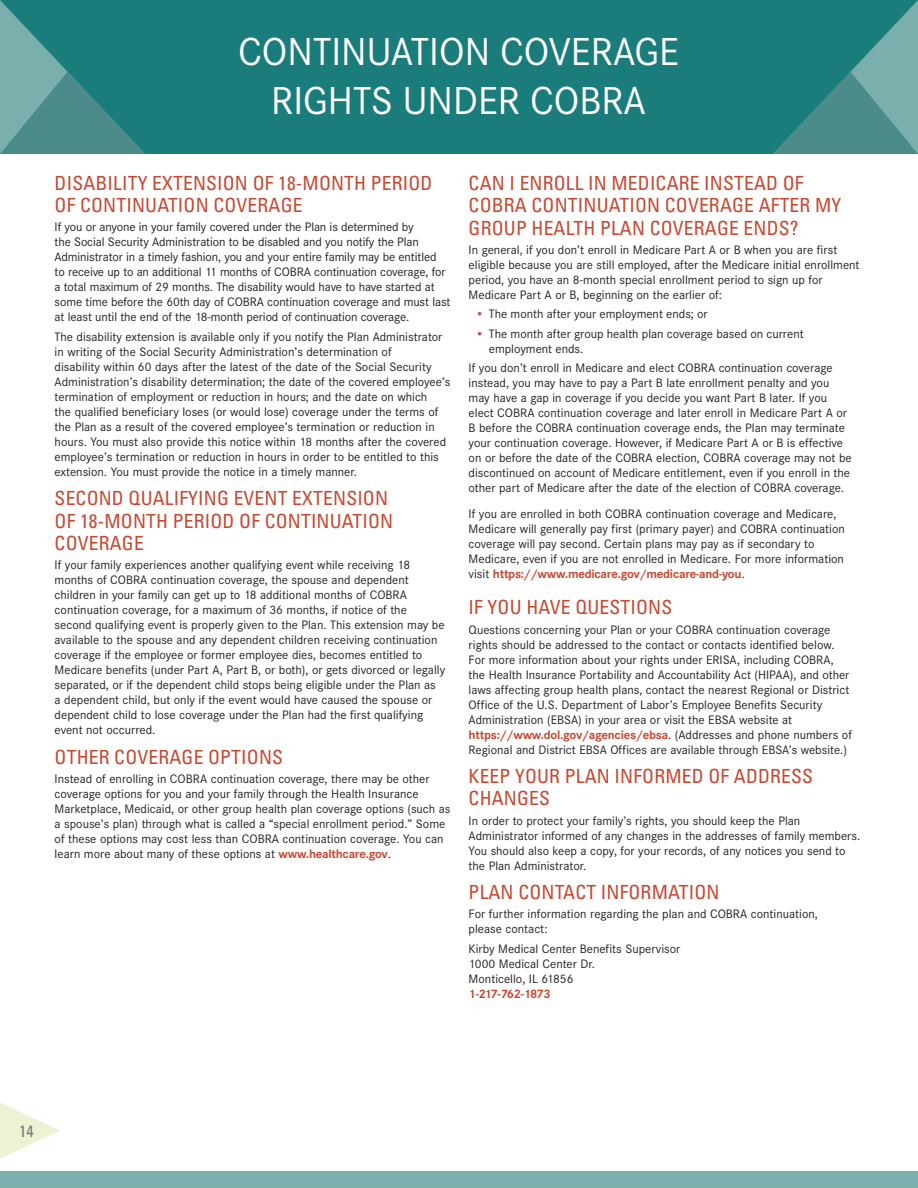
<style>
.page{position:relative;width:918px;height:1188px;background:#fff}
.page>*{position:absolute;margin:0;border:0;box-sizing:border-box;transform-origin:0 0}
.t1{font:40.5px/48.6px "Corporate S";color:#fff;text-align:center}
.t2{font:condensed 19.5px/22.5px "Univers LT Std";letter-spacing:.01em;color:#c74932}
.t3{font:condensed 16.5px "Univers LT Std";color:#76787b}
.t4{font:12.75px/15px "Corporate S";color:#231f20}
.t5{font:700 12.75px "Corporate S";letter-spacing:-.075em;color:#c74932}
.s1{font-weight:700;color:#c74932}
</style>
<div class="page">
<div style="left:0;top:1171px;width:918px;height:17px;background:#7bafae"></div>
<div style="left:0;top:0;width:918px;height:154px;background:#1b7d7b"></div>
<svg style="left:0;top:1102px;width:60px;height:57px"></svg>
<svg style="left:0;top:0;width:145px;height:154px"></svg>
<svg style="left:773px;top:0;width:145px;height:154px"></svg>
<h1 class="t1" style="left:238px;top:28px;width:443px">CONTINUATION COVERAGE<br>RIGHTS UNDER COBRA</h1>
<h2 class="t2" style="left:55px;top:171px;width:379px">DISABILITY EXTENSION OF 18-MONTH PERIOD<br>OF CONTINUATION COVERAGE</h2>
<p class="t4" style="left:55px;top:220px;width:397px">If you or anyone in your family covered under the Plan is determined by<br>the Social Security Administration to be disabled and you notify the Plan Administrator in a timely fashion, you and your entire family may be entitled<br>to receive up to an additional 11 months of COBRA continuation coverage, for a total maximum of 29 months. The disability would have to have started at some time before the 60th day of COBRA continuation coverage and must last at least until the end of the 18-month period of continuation coverage.</p>
<p class="t4" style="left:55px;top:329px;width:397px">The disability extension is available only if you notify the Plan Administrator in writing of the Social Security Administration’s determination of<br>disability within 60 days after the latest of the date of the Social Security Administration’s disability determination; the date of the covered employee’s termination of employment or reduction in hours; and the date on which<br>the qualified beneficiary loses (or would lose) coverage under the terms of the Plan as a result of the covered employee’s termination or reduction in hours. You must also provide this notice within 18 months after the covered employee’s termination or reduction in hours in order to be entitled to this extension. You must provide the notice in a timely manner.</p>
<h2 class="t2" style="left:55px;top:487px;width:340px">SECOND QUALIFYING EVENT EXTENSION<br>OF 18-MONTH PERIOD OF CONTINUATION<br>COVERAGE</h2>
<p class="t4" style="left:55px;top:558px;width:392px">If your family experiences another qualifying event while receiving 18 months of COBRA continuation coverage, the spouse and dependent children in your family can get up to 18 additional months of COBRA continuation coverage, for a maximum of 36 months, if notice of the second qualifying event is properly given to the Plan. This extension may be available to the spouse and any dependent children receiving continuation coverage if the employee or former employee dies, becomes entitled to Medicare benefits (under Part A, Part B, or both), or gets divorced or legally separated, or if the dependent child stops being eligible under the Plan as<br>a dependent child, but only if the event would have caused the spouse or dependent child to lose coverage under the Plan had the first qualifying event not occurred.</p>
<h2 class="t2" style="left:55px;top:745px;width:230px">OTHER COVERAGE OPTIONS</h2>
<p class="t4" style="left:55px;top:771px;width:397px">Instead of enrolling in COBRA continuation coverage, there may be other coverage options for you and your family through the Health Insurance Marketplace, Medicaid, or other group health plan coverage options (such as a spouse’s plan) through what is called a “special enrollment period.” Some of these options may cost less than COBRA continuation coverage. You can learn more about many of these options at <span class="s1">www.healthcare.gov</span>.</p>
<h2 class="t2" style="left:469px;top:171px;width:374px">CAN I ENROLL IN MEDICARE INSTEAD OF<br>COBRA CONTINUATION COVERAGE AFTER MY<br>GROUP HEALTH PLAN COVERAGE ENDS?</h2>
<p class="t4" style="left:469px;top:242px;width:392px">In general, if you don’t enroll in Medicare Part A or B when you are first eligible because you are still employed, after the Medicare initial enrollment period, you have an 8-month special enrollment period to sign up for Medicare Part A or B, beginning on the earlier of:</p>
<p class="t4" style="left:475px;top:307px;width:234px"><span class="s1">•</span> The month after your employment ends; or</p>
<p class="t4" style="left:489px;top:326px;width:316px;text-indent:-14px"><span class="s1">•</span> The month after group health plan coverage based on current employment ends.</p>
<p class="t4" style="left:469px;top:361px;width:385px">If you don’t enroll in Medicare and elect COBRA continuation coverage instead, you may have to pay a Part B late enrollment penalty and you may have a gap in coverage if you decide you want Part B later. If you elect COBRA continuation coverage and later enroll in Medicare Part A or B before the COBRA continuation coverage ends, the Plan may terminate your continuation coverage. However, if Medicare Part A or B is effective on or before the date of the COBRA election, COBRA coverage may not be discontinued on account of Medicare entitlement, even if you enroll in the other part of Medicare after the date of the election of COBRA coverage.</p>
<p class="t4" style="left:469px;top:507px;width:378px">If you are enrolled in both COBRA continuation coverage and Medicare, Medicare will generally pay first (primary payer) and COBRA continuation coverage will pay second. Certain plans may pay as if secondary to Medicare, even if you are not enrolled in Medicare. For more information visit <span class="s1">https://www.medicare.gov/medicare-and-you</span>.</p>
<h2 class="t2" style="left:469px;top:596px;width:205px">IF YOU HAVE QUESTIONS</h2>
<p class="t4" style="left:469px;top:622px;width:385px">Questions concerning your Plan or your COBRA continuation coverage rights should be addressed to the contact or contacts identified below.<br>For more information about your rights under ERISA, including COBRA, the Health Insurance Portability and Accountability Act (HIPAA), and other laws affecting group health plans, contact the nearest Regional or District Office of the U.S. Department of Labor’s Employee Benefits Security Administration (EBSA) in your area or visit the EBSA website at <span class="s1">https://www.dol.gov/agencies/ebsa</span>. (Addresses and phone numbers of Regional and District EBSA Offices are available through EBSA’s website.)</p>
<h2 class="t2" style="left:469px;top:764px;width:346px">KEEP YOUR PLAN INFORMED OF ADDRESS<br>CHANGES</h2>
<p class="t4" style="left:469px;top:813px;width:393px">In order to protect your family’s rights, you should keep the Plan Administrator informed of any changes in the addresses of family members.<br>You should also keep a copy, for your records, of any notices you send to the Plan Administrator.</p>
<h2 class="t2" style="left:469px;top:881px;width:252px">PLAN CONTACT INFORMATION</h2>
<p class="t4" style="left:469px;top:907px;width:351px">For further information regarding the plan and COBRA continuation, please contact:</p>
<p class="t4" style="left:469px;top:941px;width:213px">Kirby Medical Center Benefits Supervisor<br>1000 Medical Center Dr.<br>Monticello, IL 61856</p>
<p class="t5" style="left:469px;top:986px;width:84px">1-217-762-1873</p>
<p class="t3" style="left:19px;top:1121px;width:16px">14</p>
</div>
